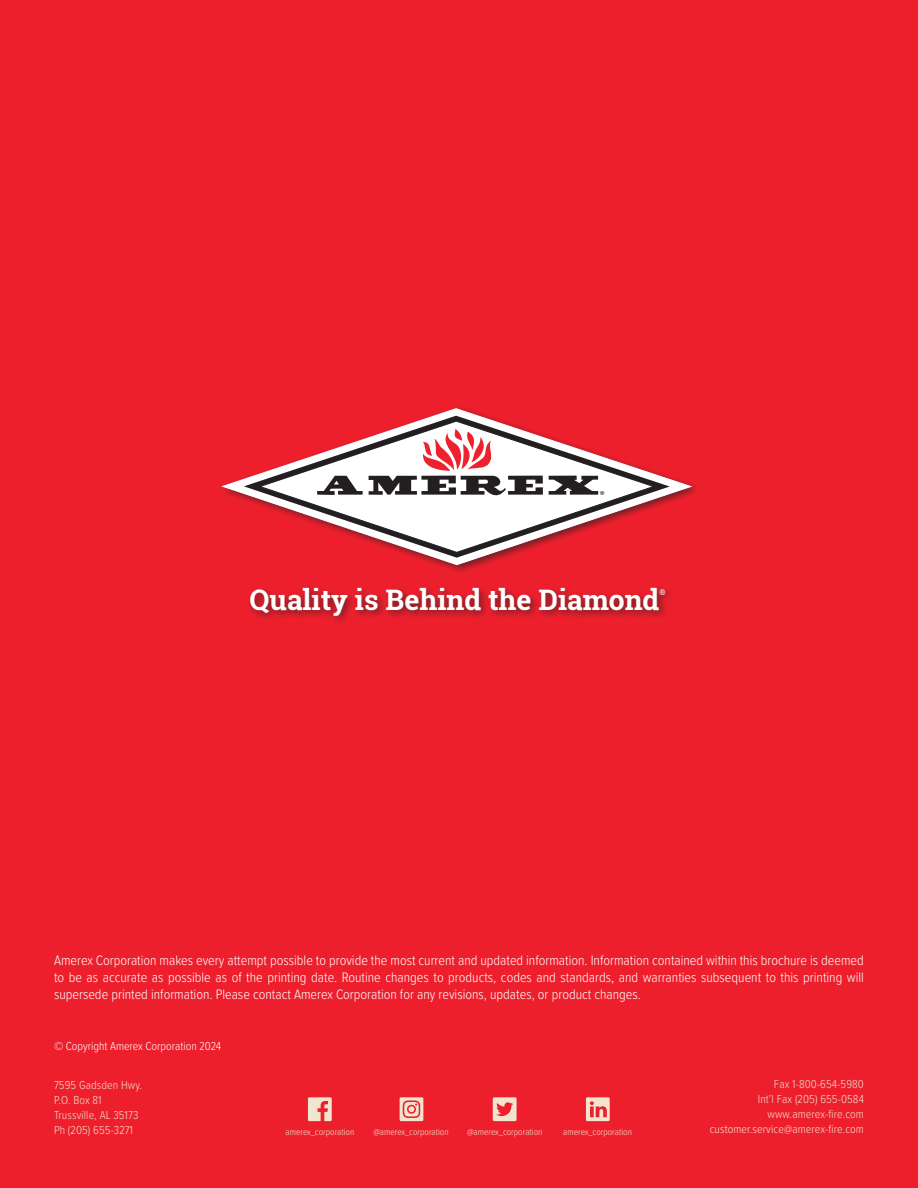
<style>
.page{position:relative;width:918px;height:1188px;background:#ee1f2d}
.page>*{position:absolute;margin:0;border:0;box-sizing:border-box;transform-origin:0 0}
.t1{font:700 28.35px "Roboto Slab";color:#fff}
.t2{font:300 14.25px/17.1px "Proxima Soft Cond";color:#fff;text-align:justify}
.t3{font:300 12px "Proxima Soft Cond";letter-spacing:.01em;color:#eeddcd}
.t4{font:300 12px "Proxima Soft Cond";letter-spacing:.01em;color:#f2e5cf}
.t5{font:300 12px "Proxima Soft Cond";color:#fff}
.t6{font:11.7px "Myriad Pro";color:#231f20}
.t7{font:300 9.45px "Proxima Soft Cond";color:#f2e5cf}
.t8{font:700 7.8px "Roboto Slab";color:#fff}
</style>
<div class="page">
<svg style="left:222px;top:408px;width:471px;height:158px"></svg>
<svg style="left:244px;top:416px;width:426px;height:142px"></svg>
<svg style="left:260px;top:421px;width:395px;height:132px"></svg>
<svg style="left:317px;top:476px;width:46px;height:19px"></svg>
<svg style="left:369px;top:429px;width:174px;height:73px;background:#cbb4b5"></svg>
<svg style="left:549px;top:476px;width:49px;height:19px"></svg>
<div style="left:247px;top:584px;width:428px;height:42px;background:#231f20;opacity:.65"></div>
<svg style="left:493px;top:1097px;width:24px;height:24px"></svg>
<svg style="left:400px;top:1097px;width:23px;height:24px"></svg>
<svg style="left:308px;top:1097px;width:24px;height:24px"></svg>
<svg style="left:586px;top:1097px;width:24px;height:24px"></svg>
<p class="t6" style="left:600px;top:488px;width:6px">®</p>
<p class="t1" style="left:249px;top:580px;width:412px">Quality is Behind the Diamond</p>
<p class="t8" style="left:659px;top:587px;width:8px">®</p>
<p class="t2" style="left:54px;top:951px;width:811px">Amerex Corporation makes every attempt possible to provide the most current and updated information. Information contained within this brochure is deemed to be as accurate as possible as of the printing date. Routine changes to products, codes and standards, and warranties subsequent to this printing will supersede printed information. Please contact Amerex Corporation for any revisions, updates, or product changes.</p>
<p class="t5" style="left:54px;top:1037px;width:169px">© Copyright Amerex Corporation 2024</p>
<p class="t3" style="left:54px;top:1076px;width:90px">7595 Gadsden Hwy.</p>
<p class="t3" style="left:54px;top:1091px;width:49px">P.O. Box 81</p>
<p class="t3" style="left:54px;top:1106px;width:86px">Trussville, AL 35173</p>
<p class="t3" style="left:54px;top:1121px;width:81px">Ph (205) 655-3271</p>
<p class="t3" style="left:774px;top:1075px;width:92px">Fax 1-800-654-5980</p>
<p class="t3" style="left:758px;top:1090px;width:108px">Int’l Fax (205) 655-0584</p>
<p class="t3" style="left:768px;top:1105px;width:98px">www.amerex-fire.com</p>
<p class="t7" style="left:286px;top:1124px;width:70px">amerex_corporation</p>
<p class="t7" style="left:373px;top:1124px;width:77px">@amerex_corporation</p>
<p class="t7" style="left:467px;top:1124px;width:77px">@amerex_corporation</p>
<p class="t7" style="left:563px;top:1125px;width:70px">amerex_corporation</p>
<p class="t4" style="left:710px;top:1120px;width:156px">customer.service@amerex-fire.com</p>
</div>
